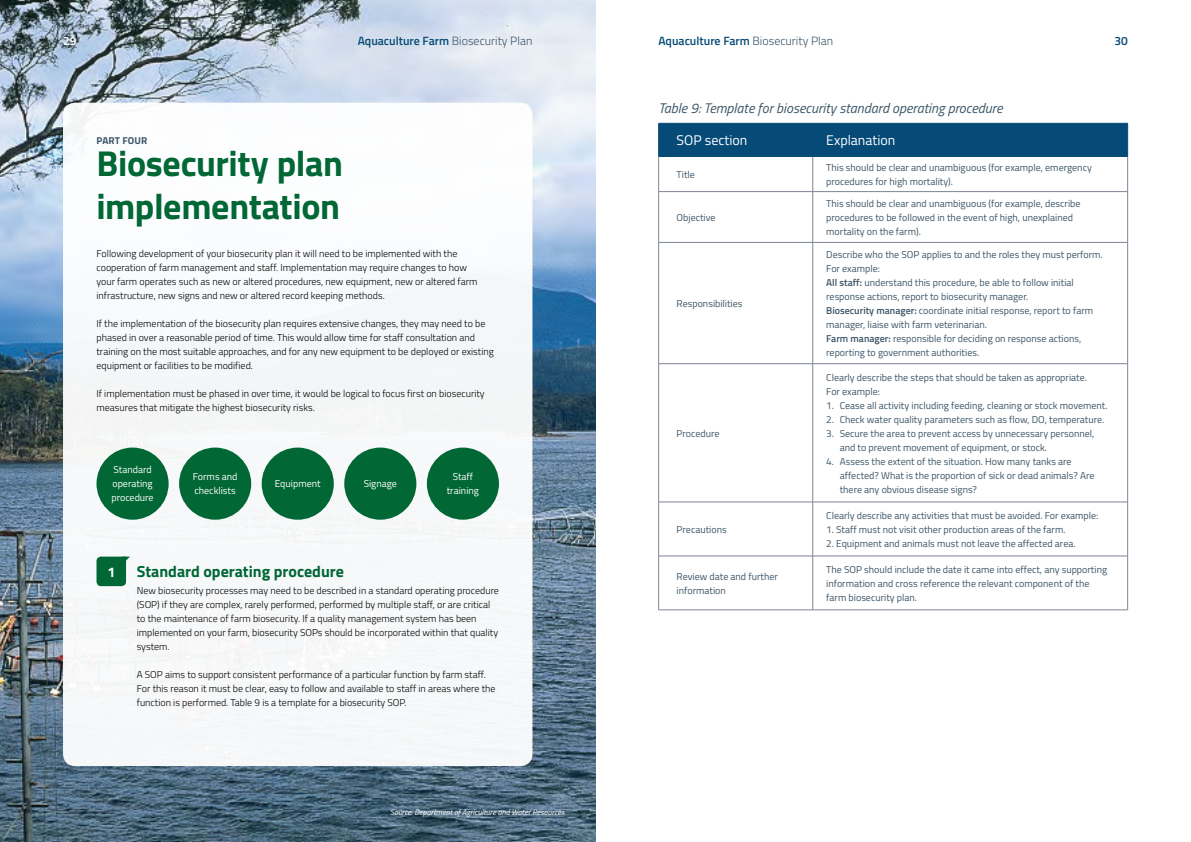
<style>
.page{position:relative;width:1191px;height:842px;background:#fff}
.page>*{position:absolute;margin:0;border:0;box-sizing:border-box;transform-origin:0 0}
.t1{font:700 36px/43.2px "Titillium";letter-spacing:-.015em;color:#006735}
.t2{font:700 16px "Titillium";color:#006735}
.t3{font:italic 14px "Titillium";color:#3c5567}
.t4{font:14px "Titillium";color:#fff}
.t5{font:700 14px "Titillium";color:#fff}
.t6{font:600 12px "Titillium";color:#064b77}
.t7{font:600 12px "Titillium";color:#fff}
.t8{font:10px/14px "Titillium";color:#3c5567}
.t9{font:300 10px/14px "Titillium";color:#000}
.t10{font:10px/14px "Titillium";color:#fff}
.t11{font:700 10px "Titillium";letter-spacing:.01em;color:#3c5567}
.t12{font:italic 8px "Titillium";color:#fff}
.s1{font-weight:300;color:#3c5567}
.s2{font-weight:600}
</style>
<div class="page">
<img style="left:0;top:0;width:595px;height:842px">
<div style="left:63px;top:103px;width:469px;height:663px;background:#f7f8fa;border-radius:12px"></div>
<svg style="left:96px;top:557px;width:34px;height:29px"></svg>
<div style="left:96px;top:448px;width:73px;height:72px;background:#006735;border-radius:50%"></div>
<div style="left:179px;top:448px;width:72px;height:72px;background:#006735;border-radius:50%"></div>
<div style="left:262px;top:448px;width:72px;height:72px;background:#006735;border-radius:50%"></div>
<div style="left:344px;top:448px;width:72px;height:72px;background:#006735;border-radius:50%"></div>
<div style="left:427px;top:448px;width:72px;height:72px;background:#006735;border-radius:50%"></div>
<div style="left:659px;top:124px;width:468px;height:32px;background:#064b77"></div>
<svg style="left:659px;top:157px;width:153px;height:453px"></svg>
<hr style="left:658px;top:157px;width:1px;height:34px;background:#7e8593">
<hr style="left:812px;top:157px;width:1px;height:34px;background:#7e8593">
<hr style="left:1127px;top:157px;width:1px;height:34px;background:#7e8593">
<hr style="left:658px;top:191px;width:154px;height:1px;background:#7e8593">
<hr style="left:658px;top:192px;width:1px;height:50px;background:#7e8593">
<hr style="left:812px;top:191px;width:315px;height:1px;background:#7e8593">
<hr style="left:812px;top:192px;width:1px;height:50px;background:#7e8593">
<hr style="left:1127px;top:192px;width:1px;height:50px;background:#7e8593">
<hr style="left:658px;top:242px;width:154px;height:1px;background:#7e8593">
<hr style="left:658px;top:243px;width:1px;height:121px;background:#7e8593">
<hr style="left:812px;top:242px;width:315px;height:1px;background:#7e8593">
<hr style="left:812px;top:243px;width:1px;height:121px;background:#7e8593">
<hr style="left:1127px;top:243px;width:1px;height:121px;background:#7e8593">
<hr style="left:658px;top:363px;width:154px;height:1px;background:#7e8593">
<hr style="left:658px;top:364px;width:1px;height:138px;background:#7e8593">
<hr style="left:812px;top:363px;width:315px;height:1px;background:#7e8593">
<hr style="left:812px;top:364px;width:1px;height:138px;background:#7e8593">
<hr style="left:1127px;top:364px;width:1px;height:138px;background:#7e8593">
<hr style="left:658px;top:502px;width:154px;height:1px;background:#7e8593">
<hr style="left:658px;top:502px;width:1px;height:54px;background:#7e8593">
<hr style="left:812px;top:502px;width:315px;height:1px;background:#7e8593">
<hr style="left:812px;top:502px;width:1px;height:54px;background:#7e8593">
<hr style="left:1127px;top:502px;width:1px;height:54px;background:#7e8593">
<hr style="left:658px;top:556px;width:154px;height:1px;background:#7e8593">
<hr style="left:658px;top:556px;width:1px;height:54px;background:#7e8593">
<hr style="left:812px;top:556px;width:315px;height:1px;background:#7e8593">
<hr style="left:812px;top:556px;width:1px;height:54px;background:#7e8593">
<hr style="left:1127px;top:556px;width:1px;height:54px;background:#7e8593">
<hr style="left:658px;top:610px;width:154px;height:1px;background:#7e8593">
<hr style="left:812px;top:610px;width:315px;height:1px;background:#7e8593">
<hr style="left:658px;top:123px;width:1px;height:33px;background:#064b77">
<hr style="left:658px;top:123px;width:154px;height:1px;background:#064b77">
<hr style="left:812px;top:123px;width:1px;height:33px;background:#064b77">
<hr style="left:812px;top:123px;width:315px;height:1px;background:#064b77">
<hr style="left:1127px;top:123px;width:1px;height:33px;background:#064b77">
<hr style="left:658px;top:156px;width:154px;height:1px;background:#064b77">
<hr style="left:812px;top:156px;width:315px;height:1px;background:#064b77">
<p class="t7" style="left:63px;top:32px;width:15px">29</p>
<p class="t6" style="left:358px;top:32px;width:176px">Aquaculture Farm <span class="s1">Biosecurity Plan</span></p>
<p class="t6" style="left:658px;top:32px;width:176px">Aquaculture Farm <span class="s1">Biosecurity Plan</span></p>
<p class="t6" style="left:1114px;top:32px;width:15px">30</p>
<h3 class="t3" style="left:658px;top:98px;width:345px">Table 9: Template for biosecurity standard operating procedure</h3>
<p class="t11" style="left:97px;top:133px;width:52px">Part four</p>
<h3 class="t4" style="left:676px;top:130px;width:72px">SOP section</h3>
<h3 class="t4" style="left:826px;top:130px;width:71px">Explanation</h3>
<p class="t8" style="left:676px;top:167px;width:20px">Title</p>
<p class="t8" style="left:826px;top:160px;width:267px">This should be clear and unambiguous (for example, emergency procedures for high mortality).</p>
<p class="t8" style="left:676px;top:210px;width:40px">Objective</p>
<h1 class="t1" style="left:96px;top:140px;width:248px">Biosecurity plan implementation</h1>
<p class="t8" style="left:826px;top:196px;width:256px">This should be clear and unambiguous (for example, describe procedures to be followed in the event of high, unexplained mortality on the farm).</p>
<p class="t9" style="left:96px;top:246px;width:382px">Following development of your biosecurity plan it will need to be implemented with the cooperation of farm management and staff. Implementation may require changes to how your farm operates such as new or altered procedures, new equipment, new or altered farm infrastructure, new signs and new or altered record keeping methods.</p>
<p class="t9" style="left:96px;top:316px;width:399px">If the implementation of the biosecurity plan requires extensive changes, they may need to be phased in over a reasonable period of time. This would allow time for staff consultation and training on the most suitable approaches, and for any new equipment to be deployed or existing equipment or facilities to be modified.</p>
<p class="t9" style="left:96px;top:386px;width:390px">If implementation must be phased in over time, it would be logical to focus first on biosecurity measures that mitigate the highest biosecurity risks.</p>
<p class="t10" style="left:111px;top:462px;width:44px">Standard operating procedure</p>
<p class="t10" style="left:193px;top:469px;width:46px">Forms and checklists</p>
<p class="t10" style="left:275px;top:476px;width:47px">Equipment</p>
<p class="t10" style="left:364px;top:476px;width:35px">Signage</p>
<h3 class="t5" style="left:107px;top:561px;width:9px">1</h3>
<h2 class="t2" style="left:137px;top:559px;width:209px">Standard operating procedure</h2>
<p class="t10" style="left:447px;top:469px;width:34px;text-align:center">Staff training</p>
<p class="t9" style="left:137px;top:583px;width:364px">New biosecurity processes may need to be described in a standard operating procedure (SOP) if they are complex, rarely performed, performed by multiple staff, or are critical to the maintenance of farm biosecurity. If a quality management system has been implemented on your farm, biosecurity SOPs should be incorporated within that quality system.</p>
<p class="t9" style="left:137px;top:667px;width:360px">A SOP aims to support consistent performance of a particular function by farm staff.<br>For this reason it must be clear, easy to follow and available to staff in areas where the function is performed. Table 9 is a template for a biosecurity SOP.</p>
<p class="t12" style="left:390px;top:806px;width:176px">Source: Department of Agriculture and Water Resources</p>
<p class="t8" style="left:676px;top:296px;width:67px">Responsibilities</p>
<p class="t8" style="left:676px;top:426px;width:44px">Procedure</p>
<p class="t8" style="left:676px;top:522px;width:52px">Precautions</p>
<p class="t8" style="left:826px;top:247px;width:278px">Describe who the SOP applies to and the roles they must perform.<br>For example:<br><span class="s2">All staff:</span> understand this procedure, be able to follow initial response actions, report to biosecurity manager.<br><span class="s2">Biosecurity manager:</span> coordinate initial response, report to farm manager, liaise with farm veterinarian.<br><span class="s2">Farm manager:</span> responsible for deciding on response actions, reporting to government authorities.</p>
<p class="t8" style="left:826px;top:370px;width:262px">Clearly describe the steps that should be taken as appropriate.<br>For example:</p>
<p class="t8" style="left:826px;top:398px;width:283px">1. Cease all activity including feeding, cleaning or stock movement.</p>
<p class="t8" style="left:826px;top:412px;width:279px">2. Check water quality parameters such as flow, DO, temperature.</p>
<p class="t8" style="left:839px;top:426px;width:256px;text-indent:-14px">3. Secure the area to prevent access by unnecessary personnel, and to prevent movement of equipment, or stock.</p>
<p class="t8" style="left:839px;top:454px;width:256px;text-indent:-14px">4. Assess the extent of the situation. How many tanks are affected? What is the proportion of sick or dead animals? Are there any obvious disease signs?</p>
<p class="t8" style="left:826px;top:508px;width:274px">Clearly describe any activities that must be avoided. For example:</p>
<p class="t8" style="left:826px;top:522px;width:241px">1. Staff must not visit other production areas of the farm.</p>
<p class="t8" style="left:826px;top:536px;width:251px">2. Equipment and animals must not leave the affected area.</p>
<p class="t8" style="left:676px;top:569px;width:103px">Review date and further information</p>
<p class="t8" style="left:826px;top:562px;width:282px">The SOP should include the date it came into effect, any supporting information and cross reference the relevant component of the farm biosecurity plan.</p>
</div>
